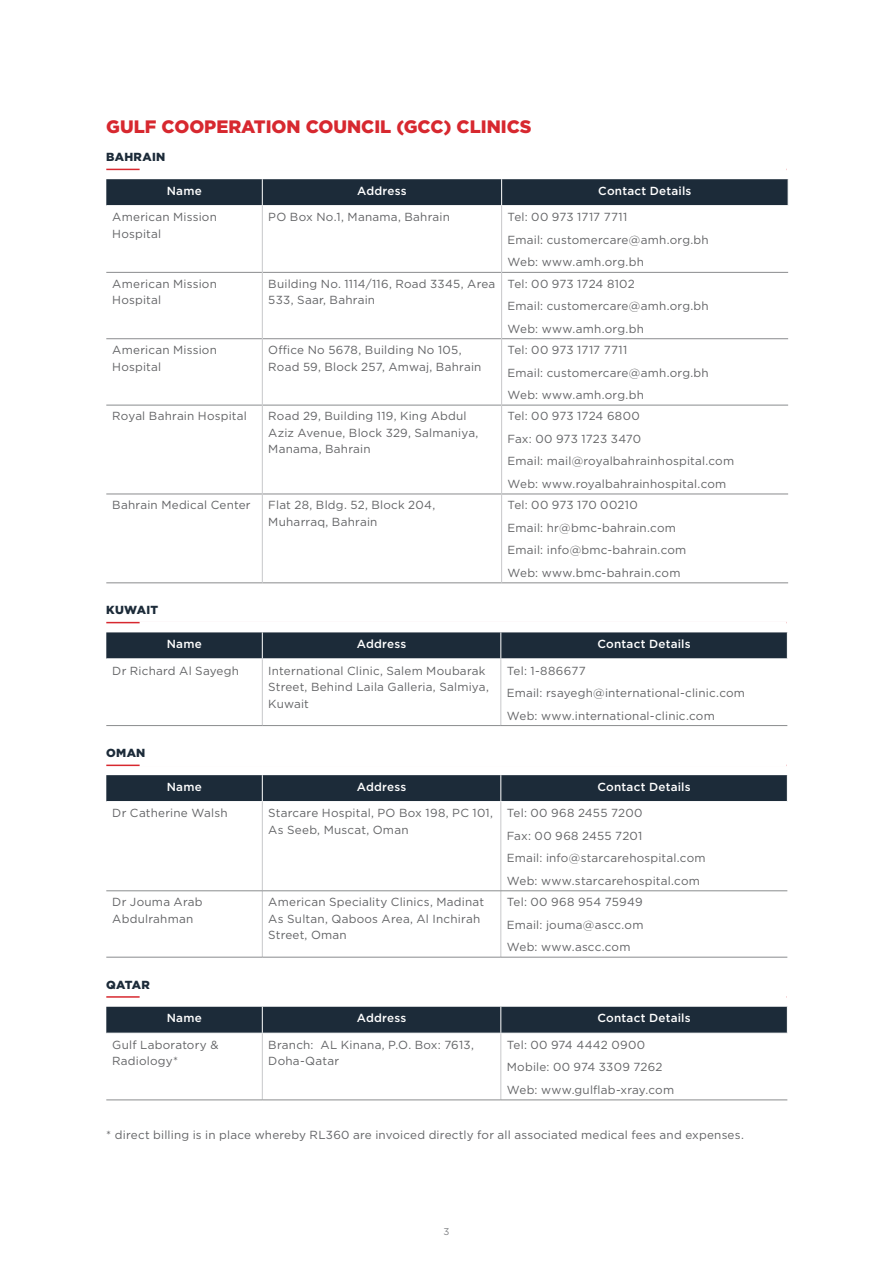
<style>
.page{position:relative;width:893px;height:1263px;background:#fff}
.page>*{position:absolute;margin:0;border:0;box-sizing:border-box;transform-origin:0 0}
.t1{font:900 18px "Gotham";color:#d7282f}
.Body{font:11.7px/16.5px "Gotham";letter-spacing:.02em;color:#636466}
.Body-2{font:500 11.7px "Gotham";letter-spacing:.02em;color:#fff}
.Subheadline{font:900 11.7px "Gotham";letter-spacing:.02em;color:#1c2b39}
.t2{font:9.75px "Gotham";color:#808285}
</style>
<div class="page">
<hr style="left:106px;top:169px;width:681px;height:1px;background:#d7282f">
<hr style="left:140px;top:168px;width:647px;height:3px;background:#fff">
<hr style="left:106px;top:622px;width:681px;height:1px;background:#d7282f">
<hr style="left:140px;top:621px;width:647px;height:3px;background:#fff">
<hr style="left:106px;top:764px;width:681px;height:2px;background:#d7282f">
<hr style="left:140px;top:764px;width:647px;height:3px;background:#fff">
<hr style="left:106px;top:996px;width:681px;height:2px;background:#d7282f">
<hr style="left:140px;top:995px;width:647px;height:3px;background:#fff">
<hr style="left:106px;top:272px;width:156px;height:1px;background:#8a8c8e">
<hr style="left:263px;top:272px;width:238px;height:1px;background:#8a8c8e">
<hr style="left:502px;top:272px;width:286px;height:1px;background:#8a8c8e">
<hr style="left:106px;top:338px;width:156px;height:1px;background:#8a8c8e">
<hr style="left:263px;top:338px;width:238px;height:1px;background:#8a8c8e">
<hr style="left:502px;top:338px;width:286px;height:1px;background:#8a8c8e">
<hr style="left:106px;top:405px;width:156px;height:1px;background:#8a8c8e">
<hr style="left:263px;top:405px;width:238px;height:1px;background:#8a8c8e">
<hr style="left:502px;top:405px;width:286px;height:1px;background:#8a8c8e">
<hr style="left:106px;top:494px;width:156px;height:1px;background:#8a8c8e">
<hr style="left:263px;top:494px;width:238px;height:1px;background:#8a8c8e">
<hr style="left:502px;top:494px;width:286px;height:1px;background:#8a8c8e">
<hr style="left:106px;top:583px;width:156px;height:1px;background:#8a8c8e">
<hr style="left:262px;top:583px;width:240px;height:1px;background:#8a8c8e">
<hr style="left:502px;top:583px;width:286px;height:1px;background:#8a8c8e">
<svg style="left:106px;top:179px;width:683px;height:27px;background:#263442"></svg>
<hr style="left:262px;top:206px;width:1px;height:66px;background:#c7c8ca">
<hr style="left:501px;top:206px;width:1px;height:66px;background:#c7c8ca">
<hr style="left:262px;top:272px;width:1px;height:67px;background:#c7c8ca">
<hr style="left:501px;top:272px;width:1px;height:67px;background:#c7c8ca">
<hr style="left:262px;top:339px;width:1px;height:66px;background:#c7c8ca">
<hr style="left:501px;top:339px;width:1px;height:66px;background:#c7c8ca">
<hr style="left:262px;top:405px;width:1px;height:89px;background:#c7c8ca">
<hr style="left:501px;top:405px;width:1px;height:89px;background:#c7c8ca">
<hr style="left:262px;top:494px;width:1px;height:89px;background:#c7c8ca">
<hr style="left:501px;top:494px;width:1px;height:89px;background:#c7c8ca">
<hr style="left:262px;top:659px;width:1px;height:66px;background:#c7c8ca">
<hr style="left:500px;top:659px;width:1px;height:66px;background:#c7c8ca">
<hr style="left:106px;top:725px;width:156px;height:1px;background:#8a8c8e">
<hr style="left:262px;top:725px;width:239px;height:1px;background:#8a8c8e">
<hr style="left:501px;top:725px;width:286px;height:1px;background:#8a8c8e">
<svg style="left:106px;top:632px;width:682px;height:27px;background:#263542"></svg>
<hr style="left:262px;top:802px;width:1px;height:89px;background:#c7c8ca">
<hr style="left:500px;top:802px;width:1px;height:89px;background:#c7c8ca">
<hr style="left:262px;top:891px;width:1px;height:66px;background:#c7c8ca">
<hr style="left:500px;top:891px;width:1px;height:66px;background:#c7c8ca">
<hr style="left:106px;top:890px;width:156px;height:1px;background:#8a8c8e">
<hr style="left:262px;top:890px;width:239px;height:1px;background:#8a8c8e">
<hr style="left:501px;top:890px;width:286px;height:1px;background:#8a8c8e">
<hr style="left:106px;top:957px;width:156px;height:1px;background:#8a8c8e">
<hr style="left:262px;top:957px;width:239px;height:1px;background:#8a8c8e">
<hr style="left:501px;top:957px;width:286px;height:1px;background:#8a8c8e">
<div style="left:106px;top:775px;width:682px;height:26px;background:#1c2b39"></div>
<hr style="left:262px;top:1033px;width:1px;height:67px;background:#c7c8ca">
<hr style="left:500px;top:1033px;width:1px;height:67px;background:#c7c8ca">
<hr style="left:106px;top:1100px;width:156px;height:1px;background:#8a8c8e">
<hr style="left:262px;top:1100px;width:239px;height:1px;background:#8a8c8e">
<hr style="left:501px;top:1100px;width:286px;height:1px;background:#8a8c8e">
<div style="left:106px;top:1007px;width:682px;height:26px;background:#1c2b39"></div>
<p class="t1" style="left:106px;top:114px;width:427px">GULF COOPERATION COUNCIL (GCC) CLINICS</p>
<p class="Subheadline" style="left:106px;top:149px;width:61px">BAHRAIN</p>
<p class="Body-2" style="left:167px;top:183px;width:37px">Name</p>
<p class="Body-2" style="left:357px;top:183px;width:51px">Address</p>
<p class="Body-2" style="left:598px;top:183px;width:95px">Contact Details</p>
<p class="Body" style="left:112px;top:209px;width:106px">American Mission<br>Hospital</p>
<p class="Body" style="left:268px;top:209px;width:183px">PO Box No.1, Manama, Bahrain</p>
<p class="Body" style="left:508px;top:209px;width:121px">Tel: 00 973 1717 7711</p>
<p class="Body" style="left:508px;top:231px;width:203px">Email: customercare@amh.org.bh</p>
<p class="Body" style="left:508px;top:254px;width:138px">Web: www.amh.org.bh</p>
<p class="Body" style="left:112px;top:275px;width:106px">American Mission<br>Hospital</p>
<p class="Body" style="left:268px;top:275px;width:229px">Building No. 1114/116, Road 3345, Area<br>533, Saar, Bahrain</p>
<p class="Body" style="left:508px;top:275px;width:129px">Tel: 00 973 1724 8102</p>
<p class="Body" style="left:508px;top:298px;width:203px">Email: customercare@amh.org.bh</p>
<p class="Body" style="left:508px;top:320px;width:138px">Web: www.amh.org.bh</p>
<p class="Body" style="left:112px;top:341px;width:106px">American Mission<br>Hospital</p>
<p class="Body" style="left:268px;top:341px;width:215px">Office No 5678, Building No 105,<br>Road 59, Block 257, Amwaj, Bahrain</p>
<p class="Body" style="left:508px;top:341px;width:121px">Tel: 00 973 1717 7711</p>
<p class="Body" style="left:508px;top:364px;width:203px">Email: customercare@amh.org.bh</p>
<p class="Body" style="left:508px;top:386px;width:138px">Web: www.amh.org.bh</p>
<p class="Body" style="left:112px;top:408px;width:136px">Royal Bahrain Hospital</p>
<p class="Body" style="left:268px;top:408px;width:212px">Road 29, Building 119, King Abdul<br>Aziz Avenue, Block 329, Salmaniya,<br>Manama, Bahrain</p>
<p class="Body" style="left:508px;top:408px;width:134px">Tel: 00 973 1724 6800</p>
<p class="Body" style="left:508px;top:430px;width:135px">Fax: 00 973 1723 3470</p>
<p class="Body" style="left:508px;top:453px;width:228px">Email: mail@royalbahrainhospital.com</p>
<p class="Body" style="left:508px;top:475px;width:220px">Web: www.royalbahrainhospital.com</p>
<p class="Body" style="left:112px;top:497px;width:140px">Bahrain Medical Center</p>
<p class="Body" style="left:268px;top:497px;width:168px">Flat 28, Bldg. 52, Block 204,<br>Muharraq, Bahrain</p>
<p class="Body" style="left:508px;top:497px;width:132px">Tel: 00 973 170 00210</p>
<p class="Body" style="left:508px;top:519px;width:170px">Email: hr@bmc-bahrain.com</p>
<p class="Body" style="left:508px;top:542px;width:180px">Email: info@bmc-bahrain.com</p>
<p class="Body" style="left:508px;top:564px;width:174px">Web: www.bmc-bahrain.com</p>
<p class="Subheadline" style="left:106px;top:602px;width:53px">KUWAIT</p>
<p class="Body-2" style="left:167px;top:636px;width:37px">Name</p>
<p class="Body-2" style="left:357px;top:636px;width:51px">Address</p>
<p class="Body-2" style="left:597px;top:636px;width:95px">Contact Details</p>
<p class="Body" style="left:112px;top:662px;width:128px">Dr Richard Al Sayegh</p>
<p class="Body" style="left:268px;top:662px;width:222px">International Clinic, Salem Moubarak<br>Street, Behind Laila Galleria, Salmiya,<br>Kuwait</p>
<p class="Body" style="left:507px;top:662px;width:80px">Tel: 1-886677</p>
<p class="Body" style="left:507px;top:684px;width:240px">Email: rsayegh@international-clinic.com</p>
<p class="Body" style="left:507px;top:707px;width:209px">Web: www.international-clinic.com</p>
<p class="Subheadline" style="left:106px;top:745px;width:41px">OMAN</p>
<p class="Body-2" style="left:167px;top:779px;width:37px">Name</p>
<p class="Body-2" style="left:357px;top:779px;width:51px">Address</p>
<p class="Body-2" style="left:597px;top:779px;width:95px">Contact Details</p>
<p class="Body" style="left:112px;top:805px;width:117px">Dr Catherine Walsh</p>
<p class="Body" style="left:268px;top:805px;width:226px">Starcare Hospital, PO Box 198, PC 101,<br>As Seeb, Muscat, Oman</p>
<p class="Body" style="left:507px;top:805px;width:137px">Tel: 00 968 2455 7200</p>
<p class="Body" style="left:507px;top:827px;width:137px">Fax: 00 968 2455 7201</p>
<p class="Body" style="left:507px;top:850px;width:200px">Email: info@starcarehospital.com</p>
<p class="Body" style="left:507px;top:872px;width:195px">Web: www.starcarehospital.com</p>
<p class="Body" style="left:112px;top:893px;width:92px">Dr Jouma Arab<br>Abdulrahman</p>
<p class="Body" style="left:268px;top:893px;width:217px">American Speciality Clinics, Madinat<br>As Sultan, Qaboos Area, Al Inchirah<br>Street, Oman</p>
<p class="Body" style="left:507px;top:893px;width:137px">Tel: 00 968 954 75949</p>
<p class="Body" style="left:507px;top:916px;width:138px">Email: jouma@ascc.om</p>
<p class="Body" style="left:507px;top:938px;width:125px">Web: www.ascc.com</p>
<p class="Subheadline" style="left:106px;top:976px;width:45px">QATAR</p>
<p class="Body-2" style="left:167px;top:1011px;width:37px">Name</p>
<p class="Body-2" style="left:357px;top:1011px;width:51px">Address</p>
<p class="Body-2" style="left:597px;top:1011px;width:95px">Contact Details</p>
<p class="Body" style="left:112px;top:1036px;width:108px">Gulf Laboratory &amp;<br>Radiology*</p>
<p class="Body" style="left:268px;top:1036px;width:207px">Branch: AL Kinana, P.O. Box: 7613,<br>Doha-Qatar</p>
<p class="Body" style="left:507px;top:1036px;width:140px">Tel: 00 974 4442 0900</p>
<p class="Body" style="left:507px;top:1059px;width:157px">Mobile: 00 974 3309 7262</p>
<p class="Body" style="left:507px;top:1081px;width:169px">Web: www.gulflab-xray.com</p>
<p class="Body" style="left:106px;top:1126px;width:639px">* direct billing is in place whereby RL360 are invoiced directly for all associated medical fees and expenses.</p>
<p class="t2" style="left:443px;top:1225px;width:7px">3</p>
</div>
